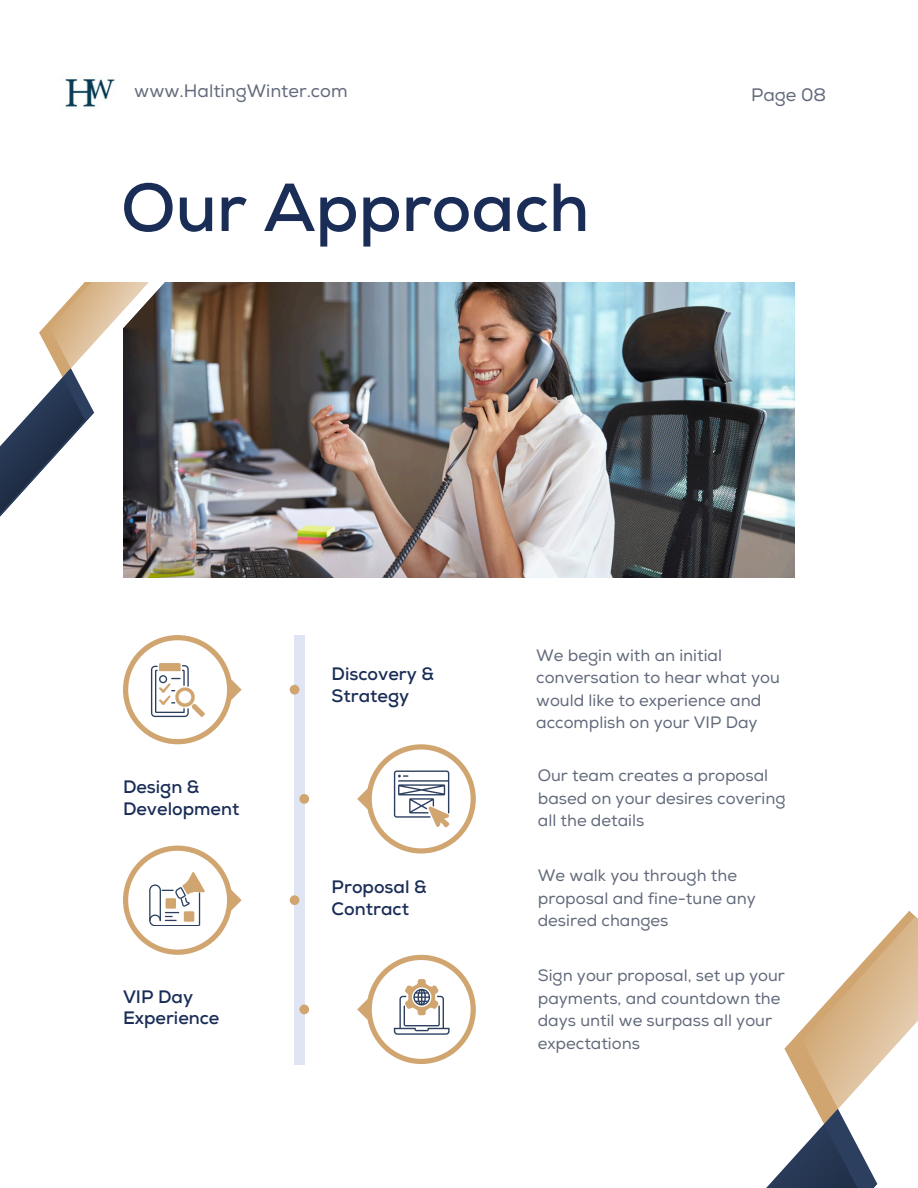
<style>
.page{position:relative;width:918px;height:1188px;background:#fff}
.page>*{position:absolute;margin:0;border:0;box-sizing:border-box;transform-origin:0 0}
.t1{font:700 67.8px "Nexa";color:#1a2d57}
.t2{font:700 18px/21.3px "Nexa";color:#1a2d57}
.t3{font:18px "Nexa";color:#61697b}
.t4{font:16.5px/22.5px "Nexa";color:#61697b}
</style>
<div class="page">
<svg style="left:766px;top:911px;width:152px;height:277px"></svg>
<div style="left:294px;top:635px;width:11px;height:429px;background:#e0e5f3"></div>
<div style="left:290px;top:685px;width:9px;height:10px;background:#d0a570;border-radius:50%"></div>
<div style="left:290px;top:895px;width:9px;height:10px;background:#d0a570;border-radius:50%"></div>
<div style="left:299px;top:794px;width:10px;height:10px;background:#d0a570;border-radius:50%"></div>
<div style="left:299px;top:1005px;width:10px;height:9px;background:#d0a570;border-radius:50%"></div>
<svg style="left:123px;top:635px;width:119px;height:109px"></svg>
<svg style="left:357px;top:955px;width:119px;height:109px"></svg>
<svg style="left:123px;top:846px;width:119px;height:109px"></svg>
<svg style="left:357px;top:744px;width:119px;height:110px"></svg>
<img style="left:205px;top:282px;width:590px;height:295px">
<img style="left:148px;top:282px;width:57px;height:296px">
<svg style="left:0;top:282px;width:148px;height:296px"></svg>
<img style="left:65px;top:79px;width:50px;height:28px">
<p class="t3" style="left:134px;top:80px;width:215px">www.HaltingWinter.com</p>
<p class="t1" style="left:121px;top:167px;width:470px">Our Approach</p>
<p class="t3" style="left:751px;top:84px;width:77px">Page 08</p>
<p class="t2" style="left:123px;top:777px;width:118px">Design &amp;<br>Development</p>
<p class="t2" style="left:123px;top:986px;width:98px">VIP Day<br>Experience</p>
<p class="t2" style="left:332px;top:664px;width:104px">Discovery &amp;<br>Strategy</p>
<h1 class="t2" style="left:332px;top:877px;width:97px">Proposal &amp;<br>Contract</h1>
<p class="t4" style="left:536px;top:644px;width:245px">We begin with an initial conversation to hear what you would like to experience and accomplish on your VIP Day</p>
<p class="t4" style="left:538px;top:765px;width:249px">Our team creates a proposal based on your desires covering all the details</p>
<h2 class="t4" style="left:538px;top:865px;width:220px">We walk you through the proposal and fine-tune any desired changes</h2>
<h2 class="t4" style="left:538px;top:965px;width:249px">Sign your proposal, set up your payments, and countdown the days until we surpass all your expectations</h2>
</div>
